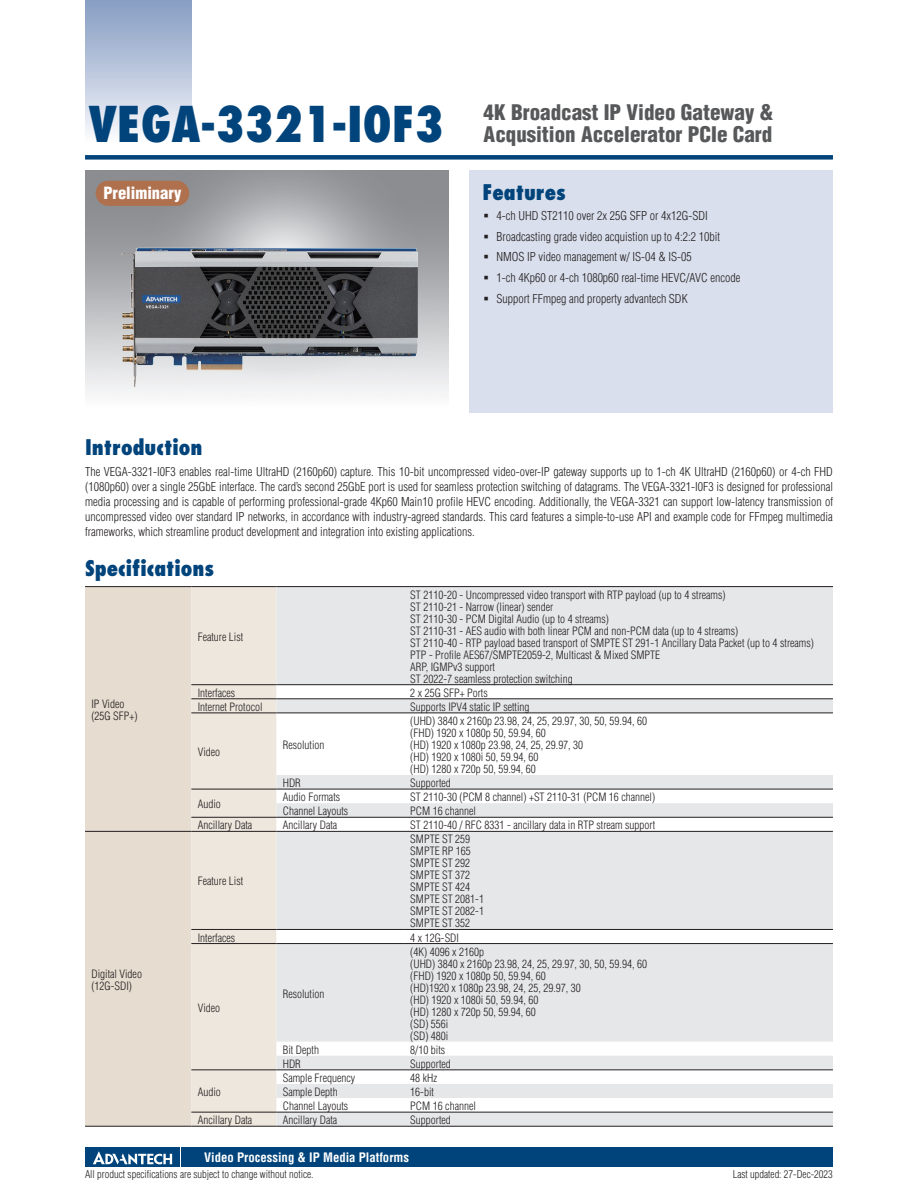
<style>
.page{position:relative;width:918px;height:1188px;background:#fff}
.page>*{position:absolute;margin:0;border:0;box-sizing:border-box;transform-origin:0 0}
.t1{font:800 condensed 48px "Futura";color:#00447b}
.t2{font:900 condensed 21px/22.5px "Helvetica";color:#57585a}
.t3{font:800 condensed 21px "Futura";color:#00447b}
.t4{font:900 condensed 16.5px "Helvetica";color:#fff}
.t5{font:700 condensed 12.75px "Helvetica";color:#fff}
.t6{font:300 condensed 12px/20.7px "Helvetica";color:#231f20}
.t7{font:300 condensed 11.25px/12px "Helvetica";color:#231f20}
.t8{font:300 condensed 10.5px "Helvetica";color:#231f20}
</style>
<div class="page">
<div style="left:85px;top:155px;width:748px;height:5px;background:#00447b"></div>
<div style="left:85px;top:0;width:106px;height:143px;background:linear-gradient(to bottom,#849bc1,#f9fafc)"></div>
<div style="left:182px;top:1147px;width:651px;height:20px;background:#00447b"></div>
<div style="left:85px;top:1147px;width:95px;height:20px;background:#00447b"></div>
<svg style="left:93px;top:1151px;width:79px;height:14px"></svg>
<div style="left:470px;top:170px;width:363px;height:242px;background:#d9dfec"></div>
<img style="left:85px;top:170px;width:363px;height:225px">
<div style="left:85px;top:587px;width:106px;height:539px;background:#e6dccf"></div>
<div style="left:191px;top:587px;width:85px;height:539px;background:#ede7dd"></div>
<svg style="left:276px;top:587px;width:557px;height:539px;fill:#e6e7e9"></svg>
<hr style="left:85px;top:586px;width:106px;height:1px;background:#231f20">
<hr style="left:85px;top:831px;width:106px;height:1px;background:#231f20">
<hr style="left:85px;top:1126px;width:106px;height:1px;background:#231f20">
<hr style="left:191px;top:831px;width:85px;height:1px;background:#231f20">
<hr style="left:276px;top:831px;width:128px;height:1px;background:#231f20">
<hr style="left:404px;top:831px;width:429px;height:1px;background:#231f20">
<hr style="left:191px;top:929px;width:85px;height:1px;background:#231f20">
<hr style="left:276px;top:929px;width:128px;height:1px;background:#231f20">
<hr style="left:404px;top:929px;width:429px;height:1px;background:#231f20">
<hr style="left:191px;top:1126px;width:85px;height:1px;background:#231f20">
<hr style="left:276px;top:1126px;width:128px;height:1px;background:#231f20">
<hr style="left:404px;top:1126px;width:429px;height:1px;background:#231f20">
<hr style="left:191px;top:586px;width:85px;height:1px;background:#231f20">
<hr style="left:276px;top:586px;width:128px;height:1px;background:#231f20">
<hr style="left:404px;top:586px;width:429px;height:1px;background:#231f20">
<hr style="left:191px;top:684px;width:85px;height:1px;background:#231f20">
<hr style="left:276px;top:684px;width:128px;height:1px;background:#231f20">
<hr style="left:404px;top:684px;width:429px;height:1px;background:#231f20">
<hr style="left:191px;top:698px;width:85px;height:1px;background:#231f20">
<hr style="left:276px;top:698px;width:128px;height:1px;background:#231f20">
<hr style="left:404px;top:698px;width:429px;height:1px;background:#231f20">
<hr style="left:191px;top:713px;width:85px;height:1px;background:#231f20">
<hr style="left:276px;top:713px;width:128px;height:1px;background:#231f20">
<hr style="left:404px;top:713px;width:429px;height:1px;background:#231f20">
<hr style="left:191px;top:789px;width:85px;height:1px;background:#231f20">
<hr style="left:191px;top:817px;width:85px;height:1px;background:#231f20">
<hr style="left:276px;top:789px;width:128px;height:1px;background:#231f20">
<hr style="left:404px;top:789px;width:429px;height:1px;background:#231f20">
<hr style="left:276px;top:817px;width:128px;height:1px;background:#231f20">
<hr style="left:404px;top:817px;width:429px;height:1px;background:#231f20">
<hr style="left:191px;top:943px;width:85px;height:1px;background:#231f20">
<hr style="left:276px;top:943px;width:128px;height:1px;background:#231f20">
<hr style="left:404px;top:943px;width:429px;height:1px;background:#231f20">
<hr style="left:191px;top:1069px;width:85px;height:1px;background:#231f20">
<hr style="left:191px;top:1112px;width:85px;height:1px;background:#231f20">
<hr style="left:276px;top:1069px;width:128px;height:1px;background:#231f20">
<hr style="left:404px;top:1069px;width:429px;height:1px;background:#231f20">
<hr style="left:276px;top:1112px;width:128px;height:1px;background:#231f20">
<hr style="left:404px;top:1112px;width:429px;height:1px;background:#231f20">
<div style="left:96px;top:181px;width:93px;height:25px;background:#af704e;border-radius:13px"></div>
<img style="left:122px;top:230px;width:295px;height:165px">
<h1 class="t1" style="left:89px;top:94px;width:356px">VEGA-3321-I0F3</h1>
<h3 class="t4" style="left:103px;top:183px;width:80px">Preliminary</h3>
<h2 class="t2" style="left:484px;top:100px;width:291px">4K Broadcast IP Video Gateway &amp;<br>Acqusition Accelerator PCIe Card</h2>
<h2 class="t3" style="left:482px;top:179px;width:85px">Features</h2>
<p class="t6" style="left:496px;top:205px;width:246px">4-ch UHD ST2110 over 2x 25G SFP or 4x12G-SDI Broadcasting grade video acquistion up to 4:2:2 10bit NMOS IP video management w/ IS-04 &amp; IS-05<br>1-ch 4Kp60 or 4-ch 1080p60 real-time HEVC/AVC encode Support FFmpeg and property advantech SDK</p>
<h2 class="t3" style="left:85px;top:434px;width:119px">Introduction</h2>
<p class="t6" style="left:85px;top:464px;width:750px;line-height:15px;text-align:justify">The VEGA-3321-I0F3 enables real-time UltraHD (2160p60) capture. This 10-bit uncompressed video-over-IP gateway supports up to 1-ch 4K UltraHD (2160p60) or 4-ch FHD (1080p60) over a single 25GbE interface. The card’s second 25GbE port is used for seamless protection switching of datagrams. The VEGA-3321-I0F3 is designed for professional media processing and is capable of performing professional-grade 4Kp60 Main10 profile HEVC encoding. Additionally, the VEGA-3321 can support low-latency transmission of uncompressed video over standard IP networks, in accordance with industry-agreed standards. This card features a simple-to-use API and example code for FFmpeg multimedia frameworks, which streamline product development and integration into existing applications.</p>
<h2 class="t3" style="left:85px;top:555px;width:131px">Specifications</h2>
<p class="t7" style="left:91px;top:698px;width:48px">IP Video (25G SFP+)</p>
<p class="t7" style="left:91px;top:968px;width:52px">Digital Video (12G-SDI)</p>
<p class="t7" style="left:198px;top:630px;width:47px">Feature List</p>
<p class="t7" style="left:410px;top:588px;width:405px">ST 2110-20 - Uncompressed video transport with RTP payload (up to 4 streams)<br>ST 2110-21 - Narrow (linear) sender<br>ST 2110-30 - PCM Digital Audio (up to 4 streams)<br>ST 2110-31 - AES audio with both linear PCM and non-PCM data (up to 4 streams)<br>ST 2110-40 - RTP payload based transport of SMPTE ST 291-1 Ancillary Data Packet (up to 4 streams)<br>PTP - Profile AES67/SMPTE2059-2, Multicast &amp; Mixed SMPTE<br>ARP, IGMPv3 support<br>ST 2022-7 seamless protection switching</p>
<p class="t7" style="left:198px;top:687px;width:39px">Interfaces</p>
<p class="t7" style="left:410px;top:687px;width:79px">2 x 25G SFP+ Ports</p>
<p class="t7" style="left:198px;top:701px;width:66px">Internet Protocol</p>
<p class="t7" style="left:410px;top:701px;width:121px">Supports IPV4 static IP setting</p>
<p class="t7" style="left:198px;top:746px;width:24px">Video</p>
<p class="t7" style="left:410px;top:715px;width:238px">(UHD) 3840 x 2160p 23.98, 24, 25, 29.97, 30, 50, 59.94, 60 (FHD) 1920 x 1080p 50, 59.94, 60<br>(HD) 1920 x 1080p 23.98, 24, 25, 29.97, 30<br>(HD) 1920 x 1080i 50, 59.94, 60<br>(HD) 1280 x 720p 50, 59.94, 60</p>
<p class="t7" style="left:283px;top:739px;width:43px">Resolution</p>
<p class="t7" style="left:198px;top:798px;width:25px">Audio</p>
<p class="t7" style="left:283px;top:777px;width:20px">HDR</p>
<p class="t7" style="left:410px;top:777px;width:42px">Supported</p>
<p class="t7" style="left:283px;top:791px;width:59px">Audio Formats</p>
<p class="t7" style="left:410px;top:791px;width:246px">ST 2110-30 (PCM 8 channel) +ST 2110-31 (PCM 16 channel)</p>
<p class="t7" style="left:283px;top:805px;width:67px">Channel Layouts</p>
<p class="t7" style="left:410px;top:805px;width:67px">PCM 16 channel</p>
<p class="t7" style="left:198px;top:819px;width:56px">Ancillary Data</p>
<p class="t7" style="left:283px;top:819px;width:56px">Ancillary Data</p>
<p class="t7" style="left:410px;top:819px;width:246px">ST 2110-40 / RFC 8331 - ancillary data in RTP stream support</p>
<p class="t7" style="left:198px;top:875px;width:47px">Feature List</p>
<p class="t7" style="left:410px;top:833px;width:75px">SMPTE ST 259<br>SMPTE RP 165<br>SMPTE ST 292<br>SMPTE ST 372<br>SMPTE ST 424<br>SMPTE ST 2081-1<br>SMPTE ST 2082-1<br>SMPTE ST 352</p>
<p class="t7" style="left:198px;top:931px;width:39px">Interfaces</p>
<p class="t7" style="left:410px;top:931px;width:50px">4 x 12G-SDI</p>
<p class="t7" style="left:198px;top:1002px;width:24px">Video</p>
<p class="t7" style="left:198px;top:1086px;width:25px">Audio</p>
<p class="t7" style="left:283px;top:987px;width:43px">Resolution</p>
<p class="t7" style="left:410px;top:945px;width:238px">(4K) 4096 x 2160p<br>(UHD) 3840 x 2160p 23.98, 24, 25, 29.97, 30, 50, 59.94, 60 (FHD) 1920 x 1080p 50, 59.94, 60<br>(HD)1920 x 1080p 23.98, 24, 25, 29.97, 30<br>(HD) 1920 x 1080i 50, 59.94, 60<br>(HD) 1280 x 720p 50, 59.94, 60<br>(SD) 556i<br>(SD) 480i</p>
<p class="t7" style="left:283px;top:1044px;width:38px">Bit Depth</p>
<p class="t7" style="left:410px;top:1044px;width:36px">8/10 bits</p>
<p class="t7" style="left:283px;top:1058px;width:20px">HDR</p>
<p class="t7" style="left:410px;top:1058px;width:42px">Supported</p>
<p class="t7" style="left:283px;top:1072px;width:74px">Sample Frequency</p>
<p class="t7" style="left:410px;top:1072px;width:28px">48 kHz</p>
<p class="t7" style="left:283px;top:1086px;width:56px">Sample Depth</p>
<p class="t7" style="left:410px;top:1086px;width:25px">16-bit</p>
<p class="t7" style="left:283px;top:1100px;width:67px">Channel Layouts</p>
<p class="t7" style="left:410px;top:1100px;width:67px">PCM 16 channel</p>
<p class="t7" style="left:198px;top:1114px;width:56px">Ancillary Data</p>
<p class="t7" style="left:283px;top:1114px;width:56px">Ancillary Data</p>
<p class="t7" style="left:410px;top:1114px;width:42px">Supported</p>
<p class="t5" style="left:204px;top:1149px;width:207px">Video Processing &amp; IP Media Platforms</p>
<p class="t8" style="left:85px;top:1167px;width:230px">All product specifications are subject to change without notice.</p>
<p class="t8" style="left:733px;top:1167px;width:102px">Last updated: 27-Dec-2023</p>
</div>
